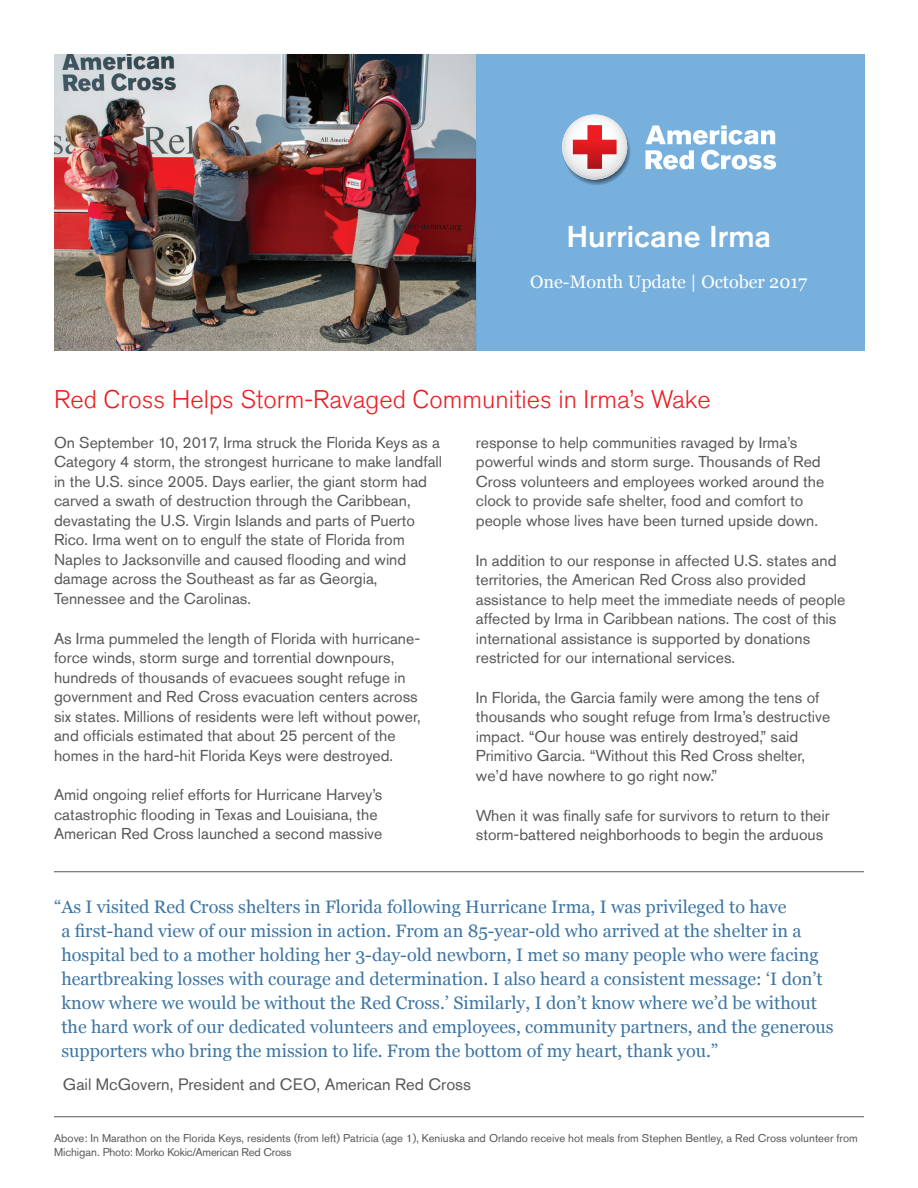
<style>
.page{position:relative;width:918px;height:1188px;background:#fff}
.page>*{position:absolute;margin:0;border:0;box-sizing:border-box;transform-origin:0 0}
.Report_Title{font:500 30px "Akzidenz Grotesk Std";color:#fff}
.Level_1_Subhead{font:300 25.5px "Akzidenz Grotesk Std";color:#ee1d23}
.t1{font:18px/24px "Georgia";color:#3d75a2}
.Subtitle{font:18px "Georgia";color:#fff}
.Body_Text{font:16.5px "Akzidenz Grotesk Std";color:#57585a}
.Body_Text-2{font:15.75px/19.5px "Akzidenz Grotesk Std";color:#57585a}
.Caption_Photo_Credit{font:11.25px/13.5px "Akzidenz Grotesk Std";color:#57585a}
</style>
<div class="page">
<img style="left:54px;top:54px;width:422px;height:297px">
<div style="left:476px;top:54px;width:389px;height:297px;background:#77b0dc"></div>
<svg style="left:562px;top:114px;width:69px;height:71px"></svg>
<svg style="left:645px;top:125px;width:131px;height:45px"></svg>
<hr style="left:54px;top:871px;width:810px;height:1px;background:#57585a">
<hr style="left:54px;top:1116px;width:810px;height:1px;background:#57585a">
<p class="Report_Title" style="left:566px;top:218px;width:206px">Hurricane Irma</p>
<p class="Subtitle" style="left:530px;top:272px;width:278px">One-Month Update | October 2017</p>
<p class="Level_1_Subhead" style="left:54px;top:385px;width:658px">Red Cross Helps Storm-Ravaged Communities in Irma’s Wake</p>
<p class="Body_Text-2" style="left:54px;top:433px;width:390px">On September 10, 2017, Irma struck the Florida Keys as a Category 4 storm, the strongest hurricane to make landfall in the U.S. since 2005. Days earlier, the giant storm had carved a swath of destruction through the Caribbean, devastating the U.S. Virgin Islands and parts of Puerto Rico. Irma went on to engulf the state of Florida from Naples to Jacksonville and caused flooding and wind damage across the Southeast as far as Georgia, Tennessee and the Carolinas.</p>
<p class="Body_Text-2" style="left:54px;top:628px;width:368px">As Irma pummeled the length of Florida with hurricane&shy;force winds, storm surge and torrential downpours, hundreds of thousands of evacuees sought refuge in government and Red Cross evacuation centers across six states. Millions of residents were left without power, and officials estimated that about 25 percent of the homes in the hard-hit Florida Keys were destroyed.</p>
<p class="Body_Text-2" style="left:54px;top:785px;width:330px">Amid ongoing relief efforts for Hurricane Harvey’s catastrophic flooding in Texas and Louisiana, the<br>American Red Cross launched a second massive</p>
<p class="Body_Text-2" style="left:476px;top:433px;width:350px">response to help communities ravaged by Irma’s powerful winds and storm surge. Thousands of Red Cross volunteers and employees worked around the clock to provide safe shelter, food and comfort to people whose lives have been turned upside down.</p>
<p class="Body_Text-2" style="left:476px;top:550px;width:371px">In addition to our response in affected U.S. states and territories, the American Red Cross also provided assistance to help meet the immediate needs of people affected by Irma in Caribbean nations. The cost of this international assistance is supported by donations restricted for our international services.</p>
<p class="Body_Text-2" style="left:476px;top:688px;width:356px">In Florida, the Garcia family were among the tens of thousands who sought refuge from Irma’s destructive impact. “Our house was entirely destroyed,” said Primitivo Garcia. “Without this Red Cross shelter, we’d have nowhere to go right now.”</p>
<p class="Body_Text-2" style="left:476px;top:805px;width:355px">When it was finally safe for survivors to return to their storm-battered neighborhoods to begin the arduous</p>
<p class="t1" style="left:61px;top:894px;width:774px;text-indent:-7px">“As I visited Red Cross shelters in Florida following Hurricane Irma, I was privileged to have<br>a first-hand view of our mission in action. From an 85-year-old who arrived at the shelter in a hospital bed to a mother holding her 3-day-old newborn, I met so many people who were facing heartbreaking losses with courage and determination. I also heard a consistent message: ‘I don’t know where we would be without the Red Cross.’ Similarly, I don’t know where we’d be without the hard work of our dedicated volunteers and employees, community partners, and the generous supporters who bring the mission to life. From the bottom of my heart, thank you.”</p>
<p class="Body_Text" style="left:63px;top:1074px;width:410px">Gail McGovern, President and CEO, American Red Cross</p>
<p class="Caption_Photo_Credit" style="left:54px;top:1132px;width:805px">Above: In Marathon on the Florida Keys, residents (from left) Patricia (age 1), Keniuska and Orlando receive hot meals from Stephen Bentley, a Red Cross volunteer from<br>Michigan. Photo: Morko Kokic/American Red Cross</p>
</div>
